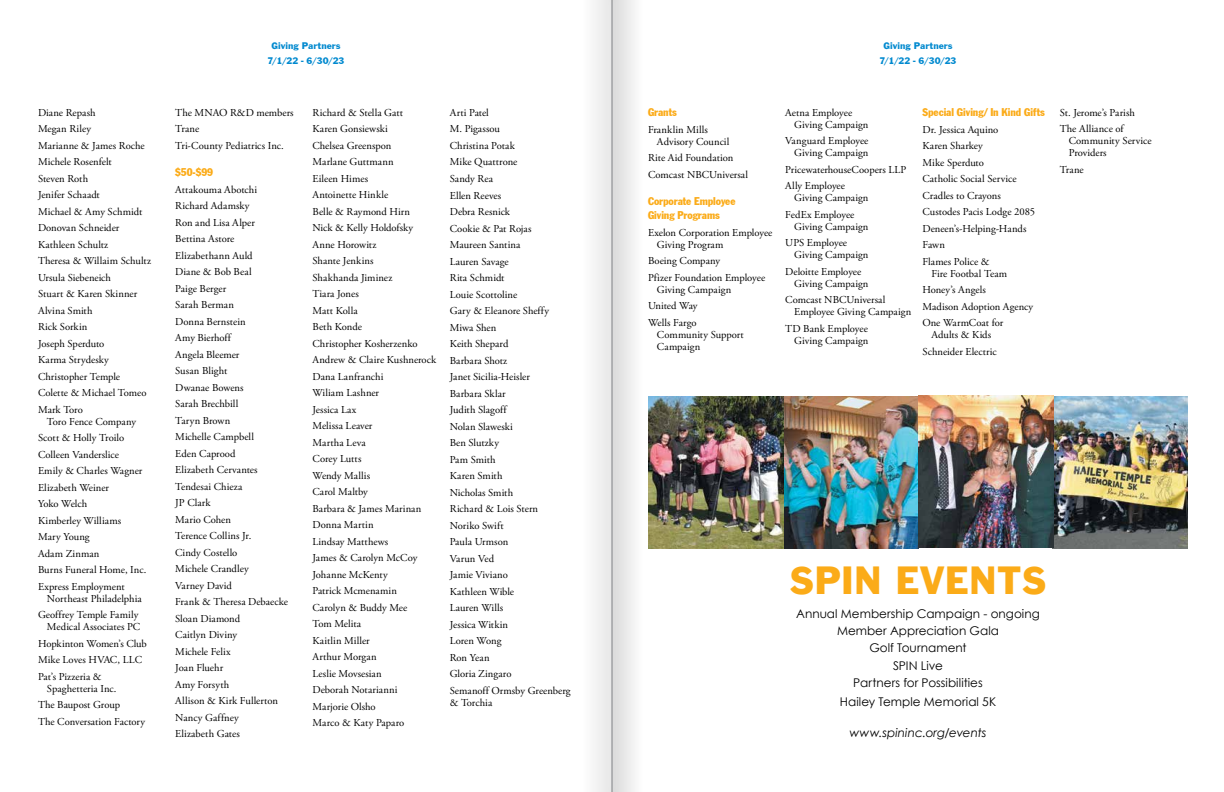
<style>
.page{position:relative;width:1224px;height:792px;background:#fff}
.page>*{position:absolute;margin:0;border:0;box-sizing:border-box;transform-origin:0 0}
.t1{font:41px "Franklin Gothic";letter-spacing:.005em;color:#fbab18}
.t2{font:12px/17.3px "Century Gothic";color:#000;text-align:center}
.t3{font:italic 12px "Century Gothic";letter-spacing:.005em;color:#000}
.t4{font:11px/14px "Franklin Gothic Condensed";letter-spacing:-.005em;color:#fbab18}
.t5{font:10.6px/16.5px "Adobe Garamond Pro";letter-spacing:.005em;color:#000}
.t6{font:10px/15px "Franklin Gothic";color:#0089cf;text-align:center}
</style>
<div class="page">
<img style="left:648px;top:396px;width:540px;height:152px">
<div style="left:612px;top:0;width:30px;height:792px;background:linear-gradient(to bottom,#efefef,#efefef)"></div>
<div style="left:582px;top:0;width:30px;height:792px;background:#f5f5f5"></div>
<div style="left:605px;top:0;width:14px;height:792px;background:#fff;opacity:.75"></div>
<hr style="left:612px;top:0;width:1px;height:792px;background:#808285">
<p class="t5" style="left:38px;top:104px;width:115px">Diane Repash<br>Megan Riley<br>Marianne &amp; James Roche<br>Michele Rosenfelt<br>Steven Roth<br>Jenifer Schaadt<br>Michael &amp; Amy Schmidt<br>Donovan Schneider<br>Kathleen Schultz<br>Theresa &amp; Willaim Schultz<br>Ursula Siebeneich<br>Stuart &amp; Karen Skinner<br>Alvina Smith<br>Rick Sorkin<br>Joseph Sperduto<br>Karma Strydesky<br>Christopher Temple<br>Colette &amp; Michael Tomeo<br>Mark Toro</p>
<p class="t5" style="left:38px;top:413px;width:110px;text-indent:9px">Toro Fence Company<br>Scott &amp; Holly Troilo<br>Colleen Vanderslice<br>Emily &amp; Charles Wagner<br>Elizabeth Weiner<br>Yoko Welch<br>Kimberley Williams<br>Mary Young<br>Adam Zinman<br>Burns Funeral Home, Inc.<br>Express Employment</p>
<p class="t5" style="left:38px;top:590px;width:105px;text-indent:9px">Northeast Philadelphia<br>Geoffrey Temple Family</p>
<p class="t5" style="left:38px;top:619px;width:110px;text-indent:9px">Medical Associates PC<br>Hopkinton Women’s Club<br>Mike Loves HVAC, LLC<br>Pat’s Pizzeria &amp;</p>
<p class="t5" style="left:38px;top:680px;width:109px;text-indent:9px">Spaghetteria Inc.<br>The Baupost Group<br>The Conversation Factory</p>
<p class="t6" style="left:267px;top:38px;width:79px">Giving Partners<br>7/1/22 - 6/30/23</p>
<p class="t5" style="left:175px;top:104px;width:120px">The MNAO R&amp;D members<br>Trane<br>Tri-County Pediatrics Inc.</p>
<p class="t4" style="left:175px;top:165px;width:39px">$50-$99</p>
<p class="t5" style="left:175px;top:181px;width:114px">Attakouma Abotchi<br>Richard Adamsky<br>Ron and Lisa Alper<br>Bettina Astore<br>Elizabethann Auld<br>Diane &amp; Bob Beal<br>Paige Berger<br>Sarah Berman<br>Donna Bernstein<br>Amy Bierhoff<br>Angela Bleemer<br>Susan Blight<br>Dwanae Bowens<br>Sarah Brechbill<br>Taryn Brown<br>Michelle Campbell<br>Eden Caprood<br>Elizabeth Cervantes<br>Tendesai Chieza<br>JP Clark<br>Mario Cohen<br>Terence Collins Jr.<br>Cindy Costello<br>Michele Crandley<br>Varney David<br>Frank &amp; Theresa Debaecke<br>Sloan Diamond<br>Caitlyn Diviny<br>Michele Felix<br>Joan Fluehr<br>Amy Forsyth<br>Allison &amp; Kirk Fullerton<br>Nancy Gaffney<br>Elizabeth Gates</p>
<p class="t5" style="left:312px;top:105px;width:125px">Richard &amp; Stella Gatt<br>Karen Gonsiewski<br>Chelsea Greenspon<br>Marlane Guttmann<br>Eileen Himes<br>Antoinette Hinkle<br>Belle &amp; Raymond Hirn<br>Nick &amp; Kelly Holdofsky<br>Anne Horowitz<br>Shante Jenkins<br>Shakhanda Jiminez<br>Tiara Jones<br>Matt Kolla<br>Beth Konde<br>Christopher Kosherzenko<br>Andrew &amp; Claire Kushnerock<br>Dana Lanfranchi<br>Wiliam Lashner<br>Jessica Lax<br>Melissa Leaver<br>Martha Leva<br>Corey Lutts<br>Wendy Mallis<br>Carol Maltby<br>Barbara &amp; James Marinan<br>Donna Martin<br>Lindsay Matthews<br>James &amp; Carolyn McCoy<br>Johanne McKenty<br>Patrick Mcmenamin<br>Carolyn &amp; Buddy Mee<br>Tom Melita<br>Kaitlin Miller<br>Arthur Morgan<br>Leslie Movsesian<br>Deborah Notarianni<br>Marjorie Olsho<br>Marco &amp; Katy Paparo</p>
<p class="t5" style="left:450px;top:105px;width:122px">Arti Patel<br>M. Pigassou<br>Christina Potak<br>Mike Quattrone<br>Sandy Rea<br>Ellen Reeves<br>Debra Resnick<br>Cookie &amp; Pat Rojas<br>Maureen Santina<br>Lauren Savage<br>Rita Schmidt<br>Louie Scottoline<br>Gary &amp; Eleanore Sheffy<br>Miwa Shen<br>Keith Shepard<br>Barbara Shotz<br>Janet Sicilia-Heisler<br>Barbara Sklar<br>Judith Slagoff<br>Nolan Slaweski<br>Ben Slutzky<br>Pam Smith<br>Karen Smith<br>Nicholas Smith<br>Richard &amp; Lois Stern<br>Noriko Swift<br>Paula Urmson<br>Varun Ved<br>Jamie Viviano<br>Kathleen Wible<br>Lauren Wills<br>Jessica Witkin<br>Loren Wong<br>Ron Yean<br>Gloria Zingaro<br>Semanoff Ormsby Greenberg</p>
<p class="t5" style="left:450px;top:694px;width:44px">&amp; Torchia</p>
<p class="t6" style="left:879px;top:38px;width:79px">Giving Partners<br>7/1/22 - 6/30/23</p>
<p class="t4" style="left:648px;top:105px;width:30px">Grants</p>
<p class="t5" style="left:657px;top:124px;width:74px;line-height:12px;text-indent:-9px">Franklin Mills<br>Advisory Council</p>
<p class="t5" style="left:648px;top:150px;width:102px">Rite Aid Foundation<br>Comcast NBCUniversal</p>
<p class="t4" style="left:648px;top:194px;width:89px">Corporate Employee<br>Giving Programs</p>
<p class="t5" style="left:657px;top:227px;width:117px;line-height:12px;text-indent:-9px">Exelon Corporation Employee<br>Giving Program</p>
<p class="t5" style="left:648px;top:253px;width:119px">Boeing Company<br>Pfizer Foundation Employee</p>
<p class="t5" style="left:648px;top:281px;width:85px;text-indent:9px">Giving Campaign<br>United Way<br>Wells Fargo</p>
<p class="t5" style="left:657px;top:329px;width:88px;line-height:12px">Community Support<br>Campaign</p>
<p class="t5" style="left:794px;top:107px;width:76px;line-height:12px;text-indent:-9px">Aetna Employee<br>Giving Campaign</p>
<p class="t5" style="left:785px;top:135px;width:85px;line-height:12px;text-align:right">Vanguard Employee<br>Giving Campaign</p>
<p class="t5" style="left:785px;top:161px;width:123px">PricewaterhouseCoopers LLP<br>Ally Employee</p>
<p class="t5" style="left:785px;top:190px;width:85px;text-indent:9px">Giving Campaign<br>FedEx Employee</p>
<p class="t5" style="left:785px;top:218px;width:85px;text-indent:9px">Giving Campaign<br>UPS Employee</p>
<p class="t5" style="left:785px;top:247px;width:85px;text-indent:9px">Giving Campaign<br>Deloitte Employee</p>
<p class="t5" style="left:785px;top:275px;width:102px;text-indent:9px">Giving Campaign<br>Comcast NBCUniversal</p>
<p class="t5" style="left:785px;top:304px;width:128px;text-indent:9px">Employee Giving Campaign<br>TD Bank Employee</p>
<p class="t5" style="left:794px;top:332px;width:76px">Giving Campaign</p>
<p class="t4" style="left:922px;top:105px;width:124px">Special Giving/ In Kind Gifts</p>
<p class="t5" style="left:922px;top:121px;width:114px">Dr. Jessica Aquino<br>Karen Sharkey<br>Mike Sperduto<br>Catholic Social Service<br>Cradles to Crayons<br>Custodes Pacis Lodge 2085<br>Deneen’s-Helping-Hands<br>Fawn<br>Flames Police &amp;</p>
<p class="t5" style="left:922px;top:265px;width:112px;text-indent:9px">Fire Footbal Team<br>Honey’s Angels<br>Madison Adoption Agency<br>One WarmCoat for</p>
<p class="t5" style="left:922px;top:327px;width:76px;text-align:center">Adults &amp; Kids<br>Schneider Electric</p>
<p class="t5" style="left:1060px;top:104px;width:77px">St. Jerome’s Parish<br>The Alliance of</p>
<p class="t5" style="left:1069px;top:135px;width:84px;line-height:12px">Community Service<br>Providers</p>
<p class="t5" style="left:1060px;top:161px;width:25px">Trane</p>
<h1 class="t1" style="left:789px;top:555px;width:259px">SPIN EVENTS</h1>
<p class="t2" style="left:796px;top:605px;width:245px">Annual Membership Campaign - ongoing<br>Member Appreciation Gala<br>Golf Tournament<br>SPIN Live<br>Partners for Possibilities</p>
<p class="t2" style="left:840px;top:693px;width:158px">Hailey Temple Memorial 5K</p>
<p class="t3" style="left:849px;top:725px;width:139px">www.spininc.org/events</p>
</div>
